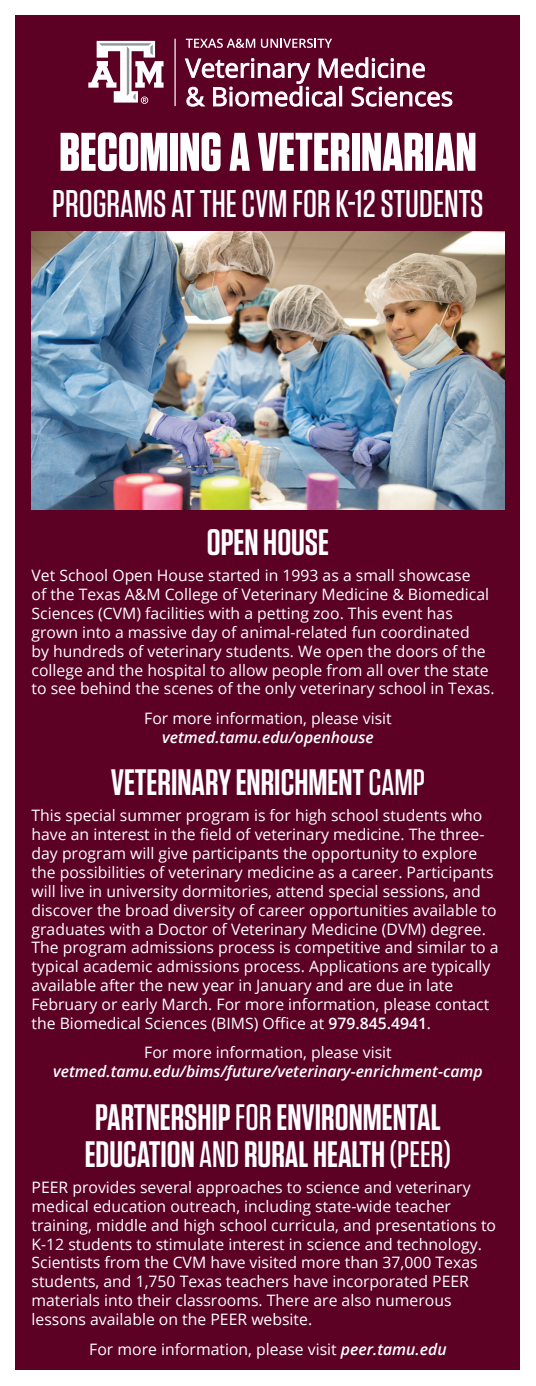
<style>
.page{position:relative;width:536px;height:1386px;background:#fff}
.page>*{position:absolute;margin:0;border:0;box-sizing:border-box;transform-origin:0 0}
.t1{font:700 54.25px "Tungsten";color:#fff}
.t2{font:500 38.5px "Tungsten";color:#fff}
.t3{font:600 36.75px/37.1px "Tungsten";color:#fff}
.t4{font:15.75px/18.9px "Open Sans";color:#fff}
.t5{font:italic 600 15.75px "Open Sans";color:#fff}
.s1{font-weight:600;font-style:italic}
.s2{font-weight:500}
.s3{font-weight:600}
</style>
<div class="page">
<div style="left:16px;top:16px;width:504px;height:1354px;background:#5c0024"></div>
<img style="left:32px;top:232px;width:472px;height:277px">
<svg style="left:186px;top:39px;width:69px;height:9px"></svg>
<svg style="left:261px;top:39px;width:71px;height:9px"></svg>
<svg style="left:185px;top:57px;width:267px;height:50px"></svg>
<hr style="left:174px;top:39px;width:2px;height:67px;background:#fff">
<svg style="left:88px;top:41px;width:75px;height:63px"></svg>
<p class="t1" style="left:59px;top:123px;width:419px">BECOMING A VETERINARIAN</p>
<p class="t2" style="left:52px;top:184px;width:432px">PROGRAMS AT THE CVM FOR K-12 STUDENTS</p>
<p class="t3" style="left:207px;top:525px;width:124px">OPEN HOUSE</p>
<p class="t4" style="left:32px;top:565px;width:464px">Vet School Open House started in 1993 as a small showcase<br>of the Texas A&amp;M College of Veterinary Medicine &amp; Biomedical Sciences (CVM) facilities with a petting zoo. This event has grown into a massive day of animal-related fun coordinated<br>by hundreds of veterinary students. We open the doors of the college and the hospital to allow people from all over the state to see behind the scenes of the only veterinary school in Texas.</p>
<p class="t4" style="left:144px;top:708px;width:249px;text-align:center">For more information, please visit <span class="s1">vetmed.tamu.edu/openhouse</span></p>
<p class="t3" style="left:111px;top:765px;width:316px">VETERINARY ENRICHMENT <span class="s2">CAMP</span></p>
<p class="t4" style="left:32px;top:806px;width:468px">This special summer program is for high school students who have an interest in the field of veterinary medicine. The three&shy;day program will give participants the opportunity to explore the possibilities of veterinary medicine as a career. Participants will live in university dormitories, attend special sessions, and discover the broad diversity of career opportunities available to graduates with a Doctor of Veterinary Medicine (DVM) degree.<br>The program admissions process is competitive and similar to a typical academic admissions process. Applications are typically available after the new year in January and are due in late February or early March. For more information, please contact the Biomedical Sciences (BIMS) Office at <span class="s3">979.845.4941</span>.</p>
<p class="t4" style="left:144px;top:1043px;width:249px">For more information, please visit</p>
<p class="t5" style="left:53px;top:1061px;width:431px">vetmed.tamu.edu/bims/future/veterinary-enrichment-camp</p>
<p class="t3" style="left:85px;top:1099px;width:368px">PARTNERSHIP <span class="s2">FOR</span> ENVIRONMENTAL<br>EDUCATION <span class="s2">AND</span> RURAL HEALTH <span class="s2">(PEER)</span></p>
<p class="t4" style="left:32px;top:1177px;width:466px">PEER provides several approaches to science and veterinary medical education outreach, including state-wide teacher training, middle and high school curricula, and presentations to K-12 students to stimulate interest in science and technology.<br>Scientists from the CVM have visited more than 37,000 Texas students, and 1,750 Texas teachers have incorporated PEER materials into their classrooms. There are also numerous lessons available on the PEER website.</p>
<p class="t4" style="left:89px;top:1339px;width:359px">For more information, please visit <span class="s1">peer.tamu.edu</span></p>
</div>
